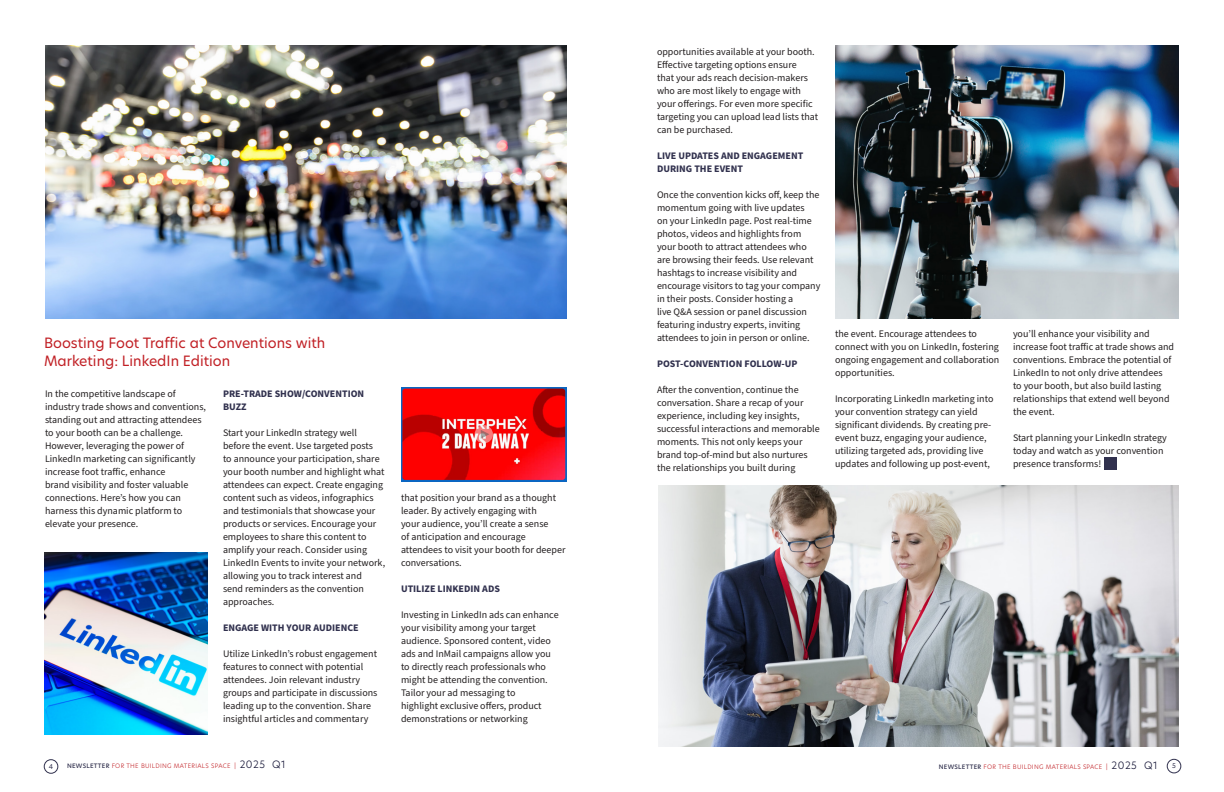
<style>
.page{position:relative;width:1224px;height:792px;background:#fff}
.page>*{position:absolute;margin:0;border:0;box-sizing:border-box;transform-origin:0 0}
.t1{font:14px/18px "New Hero";color:#c12025}
.t2{font:10px/13px "Source Sans Pro";color:#231f20}
.t3{font:700 10px/13px "Source Sans Pro";color:#31314e}
.t4{font:6.6px "New Hero";color:#31314e}
.t5{font:300 6px "New Hero";letter-spacing:.05em;color:#c12025}
.s1{font-weight:500;color:#31314e}
.s2{font-size:10px;color:#151536}
</style>
<div class="page">
<img style="left:45px;top:45px;width:522px;height:273px">
<div style="left:44px;top:759px;width:14px;height:15px;border:1px solid #31314e;border-radius:50%"></div>
<div style="left:1167px;top:759px;width:14px;height:14px;border:1px solid #31314e;border-radius:50%"></div>
<img style="left:45px;top:553px;width:163px;height:181px">
<img style="left:835px;top:45px;width:344px;height:273px">
<svg style="left:401px;top:387px;width:166px;height:95px"></svg>
<img style="left:402px;top:389px;width:163px;height:91px">
<svg style="left:475px;top:425px;width:18px;height:18px"></svg>
<svg style="left:481px;top:430px;width:8px;height:9px"></svg>
<img style="left:659px;top:486px;width:520px;height:261px">
<div style="left:1104px;top:457px;width:12px;height:13px;background:#31314e"></div>
<p class="t1" style="left:44px;top:334px;width:283px">Boosting Foot Traffic at Conventions with<br>Marketing: LinkedIn Edition</p>
<p class="t2" style="left:45px;top:388px;width:163px">In the competitive landscape of industry trade shows and conventions, standing out and attracting attendees to your booth can be a challenge.<br>However, leveraging the power of LinkedIn marketing can significantly increase foot traffic, enhance<br>brand visibility and foster valuable connections. Here’s how you can harness this dynamic platform to elevate your presence.</p>
<p class="t3" style="left:223px;top:388px;width:143px">PRE-TRADE SHOW/CONVENTION<br>BUZZ</p>
<p class="t2" style="left:223px;top:427px;width:164px">Start your LinkedIn strategy well before the event. Use targeted posts<br>to announce your participation, share your booth number and highlight what attendees can expect. Create engaging content such as videos, infographics and testimonials that showcase your products or services. Encourage your employees to share this content to amplify your reach. Consider using LinkedIn Events to invite your network, allowing you to track interest and<br>send reminders as the convention approaches.</p>
<p class="t3" style="left:223px;top:622px;width:137px">ENGAGE WITH YOUR AUDIENCE</p>
<p class="t2" style="left:223px;top:648px;width:156px">Utilize LinkedIn’s robust engagement features to connect with potential attendees. Join relevant industry groups and participate in discussions leading up to the convention. Share insightful articles and commentary</p>
<p class="t4" style="left:49px;top:762px;width:6px">4</p>
<p class="t5" style="left:67px;top:762px;width:220px"><span class="s1">NEWSLETTER</span> FOR THE BUILDING MATERIALS SPACE | <span class="s2">2025 Q1</span></p>
<p class="t2" style="left:401px;top:491px;width:166px">that position your brand as a thought leader. By actively engaging with<br>your audience, you’ll create a sense<br>of anticipation and encourage attendees to visit your booth for deeper conversations.</p>
<p class="t3" style="left:401px;top:582px;width:100px">UTILIZE LINKEDIN ADS</p>
<p class="t2" style="left:401px;top:608px;width:159px">Investing in LinkedIn ads can enhance your visibility among your target audience. Sponsored content, video ads and InMail campaigns allow you to directly reach professionals who might be attending the convention.<br>Tailor your ad messaging to<br>highlight exclusive offers, product demonstrations or networking</p>
<p class="t2" style="left:657px;top:46px;width:163px">opportunities available at your booth.<br>Effective targeting options ensure<br>that your ads reach decision-makers who are most likely to engage with your offerings. For even more specific targeting you can upload lead lists that can be purchased.</p>
<p class="t3" style="left:657px;top:150px;width:148px">LIVE UPDATES AND ENGAGEMENT<br>DURING THE EVENT</p>
<p class="t2" style="left:657px;top:189px;width:165px">Once the convention kicks off, keep the momentum going with live updates<br>on your LinkedIn page. Post real-time photos, videos and highlights from your booth to attract attendees who are browsing their feeds. Use relevant hashtags to increase visibility and encourage visitors to tag your company in their posts. Consider hosting a<br>live Q&amp;A session or panel discussion featuring industry experts, inviting attendees to join in person or online.</p>
<p class="t3" style="left:657px;top:358px;width:142px">POST-CONVENTION FOLLOW-UP</p>
<p class="t2" style="left:657px;top:384px;width:164px">After the convention, continue the conversation. Share a recap of your experience, including key insights, successful interactions and memorable moments. This not only keeps your brand top-of-mind but also nurtures the relationships you built during</p>
<p class="t2" style="left:835px;top:328px;width:166px">the event. Encourage attendees to connect with you on LinkedIn, fostering ongoing engagement and collaboration opportunities.</p>
<p class="t2" style="left:835px;top:393px;width:160px">Incorporating LinkedIn marketing into your convention strategy can yield significant dividends. By creating pre&shy;event buzz, engaging your audience, utilizing targeted ads, providing live updates and following up post-event,</p>
<p class="t2" style="left:1013px;top:328px;width:163px">you’ll enhance your visibility and increase foot traffic at trade shows and conventions. Embrace the potential of LinkedIn to not only drive attendees<br>to your booth, but also build lasting relationships that extend well beyond the event.</p>
<p class="t2" style="left:1013px;top:432px;width:155px">Start planning your LinkedIn strategy today and watch as your convention presence transforms!</p>
<p class="t5" style="left:939px;top:762px;width:220px"><span class="s1">NEWSLETTER</span> FOR THE BUILDING MATERIALS SPACE | <span class="s2">2025 Q1</span></p>
<p class="t4" style="left:1172px;top:761px;width:5px">5</p>
</div>
